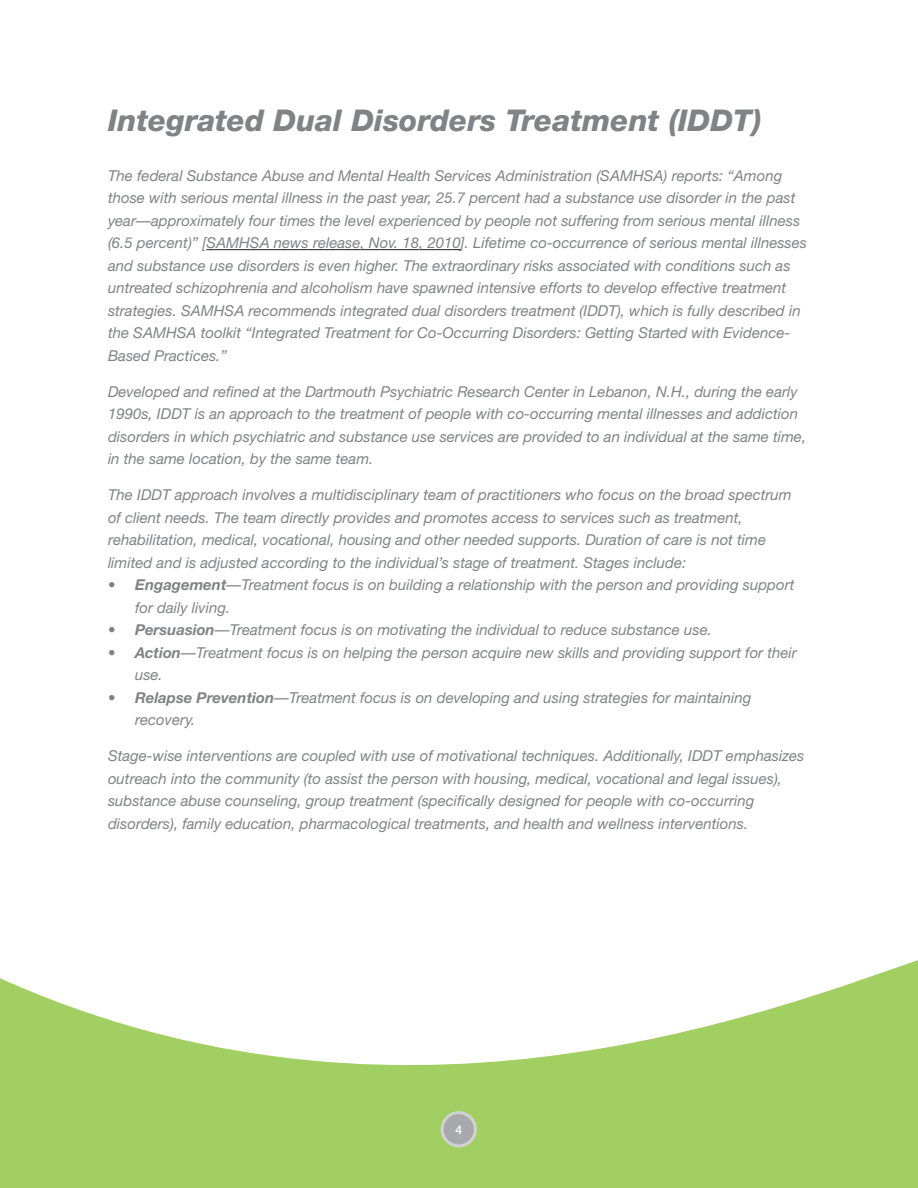
<style>
.page{position:relative;width:918px;height:1188px;background:#a2cf62}
.page>*{position:absolute;margin:0;border:0;box-sizing:border-box;transform-origin:0 0}
.t1{font:italic 800 30px "Helvetica Neue";color:#808285}
.t2{font:italic 15px/22.5px "Helvetica Neue";color:#808285}
.t3{font:500 12px "Helvetica Neue";color:#fff}
.s1{font-weight:700}
</style>
<div class="page">
<div style="left:0;top:0;width:918px;height:1062px;background:#fff"></div>
<div style="left:442px;top:1113px;width:33px;height:33px;background:#a8a9ad;border-radius:50%"></div>
<div style="left:441px;top:1111px;width:36px;height:36px;border:3px solid #d1d2d4;border-radius:50%"></div>
<hr style="left:206px;top:249px;width:255px;height:1px;background:#231f20">
<h1 class="t1" style="left:108px;top:103px;width:655px">Integrated Dual Disorders Treatment (IDDT)</h1>
<p class="t2" style="left:108px;top:164px;width:701px">The federal Substance Abuse and Mental Health Services Administration (SAMHSA) reports: “Among those with serious mental illness in the past year, 25.7 percent had a substance use disorder in the past year—approximately four times the level experienced by people not suffering from serious mental illness (6.5 percent)” [SAMHSA news release, Nov. 18, 2010]. Lifetime co-occurrence of serious mental illnesses and substance use disorders is even higher. The extraordinary risks associated with conditions such as untreated schizophrenia and alcoholism have spawned intensive efforts to develop effective treatment strategies. SAMHSA recommends integrated dual disorders treatment (IDDT), which is fully described in the SAMHSA toolkit “Integrated Treatment for Co-Occurring Disorders: Getting Started with Evidence-Based Practices.”</p>
<p class="t2" style="left:108px;top:380px;width:700px">Developed and refined at the Dartmouth Psychiatric Research Center in Lebanon, N.H., during the early 1990s, IDDT is an approach to the treatment of people with co-occurring mental illnesses and addiction disorders in which psychiatric and substance use services are provided to an individual at the same time, in the same location, by the same team.</p>
<p class="t2" style="left:108px;top:483px;width:685px">The IDDT approach involves a multidisciplinary team of practitioners who focus on the broad spectrum of client needs. The team directly provides and promotes access to services such as treatment, rehabilitation, medical, vocational, housing and other needed supports. Duration of care is not time limited and is adjusted according to the individual’s stage of treatment. Stages include:</p>
<p class="t2" style="left:135px;top:573px;width:661px;text-indent:-27px"><span class="s1">• Engagement</span>—Treatment focus is on building a relationship with the person and providing support for daily living.</p>
<p class="t2" style="left:108px;top:618px;width:605px"><span class="s1">• Persuasion</span>—Treatment focus is on motivating the individual to reduce substance use.</p>
<p class="t2" style="left:135px;top:641px;width:663px;text-indent:-27px"><span class="s1">• Action</span>—Treatment focus is on helping the person acquire new skills and providing support for their use.</p>
<p class="t2" style="left:135px;top:686px;width:618px;text-indent:-27px"><span class="s1">• Relapse Prevention</span>—Treatment focus is on developing and using strategies for maintaining recovery.</p>
<p class="t2" style="left:108px;top:744px;width:698px">Stage-wise interventions are coupled with use of motivational techniques. Additionally, IDDT emphasizes outreach into the community (to assist the person with housing, medical, vocational and legal issues), substance abuse counseling, group treatment (specifically designed for people with co-occurring disorders), family education, pharmacological treatments, and health and wellness interventions.</p>
<p class="t3" style="left:455px;top:1123px;width:8px">4</p>
</div>
